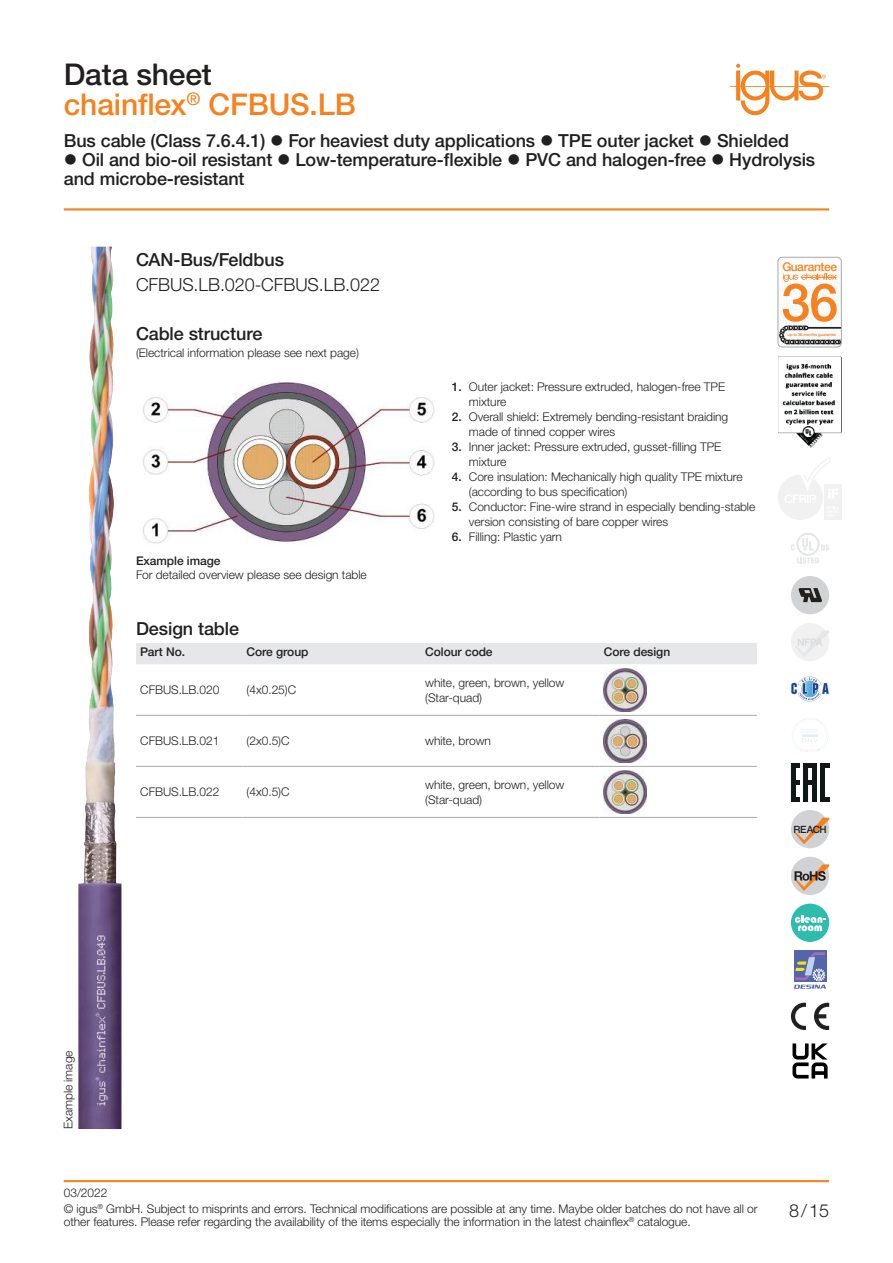
<style>
.page{position:relative;width:893px;height:1263px;background:#fff}
.page>*{position:absolute;margin:0;border:0;box-sizing:border-box;transform-origin:0 0}
.t1{font:500 30px "Helvetica Neue LTW1 G";letter-spacing:-.005em;color:#f5821f}
.t2{font:500 30px "Helvetica Neue LTW1 G";letter-spacing:-.005em;color:#221f1f}
.t3{font:500 18px/19.2px "Helvetica Neue LTW1 G";letter-spacing:-.005em;color:#221f1f}
.t4{font:300 18px "Helvetica Neue LTW1 G";letter-spacing:-.005em;color:#221f1f}
.t5{font:300 12px/15px "Helvetica Neue LTW1 G";letter-spacing:-.005em;color:#221f1f}
.t6{font:500 12px "Helvetica Neue LTW1 G";letter-spacing:-.005em;color:#221f1f}
.t7{font:500 12px "Helvetica Neue LTW1 G";letter-spacing:-.03em;color:#f5821f}
.t8{font:500 10.05px "Helvetica Neue LTW1 G";letter-spacing:-.05em;color:#221f1f}
.t9{font:500 4.05px "Helvetica Neue LTW1 G";letter-spacing:-.02em;color:#f5821f}
.s1{font-weight:500}
</style>
<div class="page">
<svg style="left:730px;top:64px;width:99px;height:51px"></svg>
<hr style="left:64px;top:208px;width:765px;height:2px;background:#f5821f">
<hr style="left:64px;top:1180px;width:765px;height:2px;background:#f5821f">
<img style="left:78px;top:247px;width:43px;height:882px">
<img style="left:778px;top:257px;width:63px;height:90px">
<svg style="left:780px;top:273px;width:59px;height:71px"></svg>
<div style="left:778px;top:257px;width:63px;height:90px;border:1px solid #a7a9ab;border-radius:4px"></div>
<img style="left:778px;top:356px;width:63px;height:92px">
<div style="left:791px;top:904px;width:38px;height:38px;background:#2ebcad;border-radius:50%"></div>
<svg style="left:795px;top:915px;width:31px;height:16px"></svg>
<div style="left:791px;top:810px;width:38px;height:38px;background:#d1d2d4;border-radius:50%"></div>
<svg style="left:795px;top:818px;width:34px;height:26px"></svg>
<div style="left:791px;top:576px;width:38px;height:38px;background:#d1d2d4;border-radius:50%"></div>
<svg style="left:798px;top:588px;width:24px;height:14px"></svg>
<div style="left:791px;top:857px;width:38px;height:38px;background:#d1d2d4;border-radius:50%"></div>
<svg style="left:794px;top:864px;width:35px;height:27px"></svg>
<div style="left:791px;top:623px;width:38px;height:38px;background:#f1f1f2;border-radius:50%"></div>
<svg style="left:796px;top:631px;width:33px;height:25px"></svg>
<svg style="left:791px;top:676px;width:38px;height:25px"></svg>
<div style="left:794px;top:950px;width:32px;height:32px;background:#5465ae"></div>
<svg style="left:794px;top:952px;width:32px;height:37px"></svg>
<svg style="left:792px;top:719px;width:36px;height:33px"></svg>
<svg style="left:814px;top:1003px;width:15px;height:27px"></svg>
<svg style="left:791px;top:1003px;width:15px;height:27px"></svg>
<svg style="left:791px;top:763px;width:38px;height:38px"></svg>
<svg style="left:797px;top:557px;width:22px;height:7px"></svg>
<svg style="left:821px;top:544px;width:8px;height:7px"></svg>
<div style="left:796px;top:533px;width:23px;height:23px;background:#e6e7e8;border-radius:50%"></div>
<div style="left:798px;top:535px;width:19px;height:19px;background:#fff;border-radius:50%"></div>
<svg style="left:802px;top:538px;width:12px;height:12px"></svg>
<svg style="left:791px;top:544px;width:4px;height:7px"></svg>
<div style="left:824px;top:485px;width:17px;height:17px;background:#f1f1f2"></div>
<div style="left:824px;top:503px;width:17px;height:17px;background:#f1f1f2"></div>
<svg style="left:778px;top:457px;width:61px;height:63px"></svg>
<svg style="left:792px;top:1043px;width:36px;height:35px"></svg>
<img style="left:143px;top:383px;width:292px;height:161px">
<div style="left:136px;top:643px;width:621px;height:21px;background:#e6e7e8"></div>
<hr style="left:600px;top:817px;width:157px;height:1px;background:#a7a9ab">
<hr style="left:421px;top:817px;width:179px;height:1px;background:#a7a9ab">
<hr style="left:242px;top:817px;width:179px;height:1px;background:#a7a9ab">
<hr style="left:136px;top:817px;width:106px;height:1px;background:#a7a9ab">
<hr style="left:600px;top:766px;width:157px;height:1px;background:#a7a9ab">
<hr style="left:421px;top:766px;width:179px;height:1px;background:#a7a9ab">
<hr style="left:242px;top:766px;width:179px;height:1px;background:#a7a9ab">
<hr style="left:136px;top:766px;width:106px;height:1px;background:#a7a9ab">
<hr style="left:600px;top:715px;width:157px;height:1px;background:#a7a9ab">
<hr style="left:421px;top:715px;width:179px;height:1px;background:#a7a9ab">
<hr style="left:242px;top:715px;width:179px;height:1px;background:#a7a9ab">
<hr style="left:136px;top:715px;width:106px;height:1px;background:#a7a9ab">
<img style="left:604px;top:668px;width:42px;height:43px">
<img style="left:604px;top:719px;width:42px;height:43px">
<img style="left:604px;top:771px;width:42px;height:42px">
<h1 class="t2" style="left:64px;top:60px;width:150px">Data sheet</h1>
<h1 class="t1" style="left:64px;top:90px;width:294px">chainflex<sup>®</sup> CFBUS.LB</h1>
<h2 class="t3" style="left:64px;top:131px;width:727px">Bus cable (Class 7.6.4.1) ● For heaviest duty applications ● TPE outer jacket ● Shielded</h2>
<h2 class="t3" style="left:64px;top:151px;width:753px">● Oil and bio-oil resistant ● Low-temperature-flexible ● PVC and halogen-free ● Hydrolysis and microbe-resistant</h2>
<h2 class="t3" style="left:136px;top:251px;width:149px">CAN-Bus/Feldbus</h2>
<h2 class="t4" style="left:136px;top:276px;width:245px">CFBUS.LB.020-CFBUS.LB.022</h2>
<h2 class="t3" style="left:136px;top:325px;width:128px">Cable structure</h2>
<p class="t5" style="left:136px;top:346px;width:224px">(Electrical information please see next page)</p>
<p class="t6" style="left:136px;top:555px;width:86px">Example image</p>
<p class="t5" style="left:136px;top:568px;width:232px">For detailed overview please see design table</p>
<h2 class="t3" style="left:136px;top:619px;width:105px">Design table</h2>
<p class="t5" style="left:469px;top:380px;width:258px;text-indent:-17px"><span class="s1">1.</span> Outer jacket: Pressure extruded, halogen-free TPE mixture</p>
<p class="t5" style="left:469px;top:410px;width:261px;text-indent:-17px"><span class="s1">2.</span> Overall shield: Extremely bending-resistant braiding made of tinned copper wires</p>
<p class="t5" style="left:469px;top:440px;width:254px;text-indent:-17px"><span class="s1">3.</span> Inner jacket: Pressure extruded, gusset-filling TPE mixture</p>
<p class="t5" style="left:469px;top:470px;width:275px;text-indent:-17px"><span class="s1">4.</span> Core insulation: Mechanically high quality TPE mixture (according to bus specification)</p>
<p class="t5" style="left:469px;top:500px;width:288px;text-indent:-17px"><span class="s1">5.</span> Conductor: Fine-wire strand in especially bending-stable version consisting of bare copper wires</p>
<p class="t5" style="left:452px;top:530px;width:112px"><span class="s1">6.</span> Filling: Plastic yarn</p>
<p class="t6" style="left:140px;top:646px;width:46px">Part No.</p>
<p class="t6" style="left:247px;top:646px;width:63px">Core group</p>
<p class="t6" style="left:425px;top:646px;width:69px">Colour code</p>
<p class="t6" style="left:604px;top:646px;width:68px">Core design</p>
<p class="t5" style="left:140px;top:683px;width:81px">CFBUS.LB.020</p>
<p class="t5" style="left:247px;top:683px;width:51px">(4x0.25)C</p>
<p class="t5" style="left:425px;top:675px;width:141px">white, green, brown, yellow (Star-quad)</p>
<p class="t5" style="left:140px;top:734px;width:81px">CFBUS.LB.021</p>
<p class="t5" style="left:247px;top:734px;width:44px">(2x0.5)C</p>
<p class="t5" style="left:425px;top:734px;width:67px">white, brown</p>
<p class="t5" style="left:140px;top:785px;width:81px">CFBUS.LB.022</p>
<p class="t5" style="left:247px;top:785px;width:44px">(4x0.5)C</p>
<p class="t5" style="left:425px;top:777px;width:141px">white, green, brown, yellow (Star-quad)</p>
<p class="t7" style="left:782px;top:262px;width:56px">Guarantee</p>
<p class="t9" style="left:788px;top:333px;width:50px">up to 36 months guarantee</p>
<p class="t8" style="left:794px;top:823px;width:34px">REACH</p>
<p class="t5" style="left:61px;top:1129px;width:80px;rotate:-90deg">Example image</p>
<p class="t5" style="left:64px;top:1186px;width:45px">03/2022</p>
<p class="t5" style="left:64px;top:1203px;width:695px;line-height:12.8px">© igus<sup>®</sup> GmbH. Subject to misprints and errors. Technical modifications are possible at any time. Maybe older batches do not have all or other features. Please refer regarding the availability of the items especially the information in the latest chainflex<sup>®</sup> catalogue.</p>
<h2 class="t4" style="left:789px;top:1202px;width:42px">8 / 15</h2>
</div>
